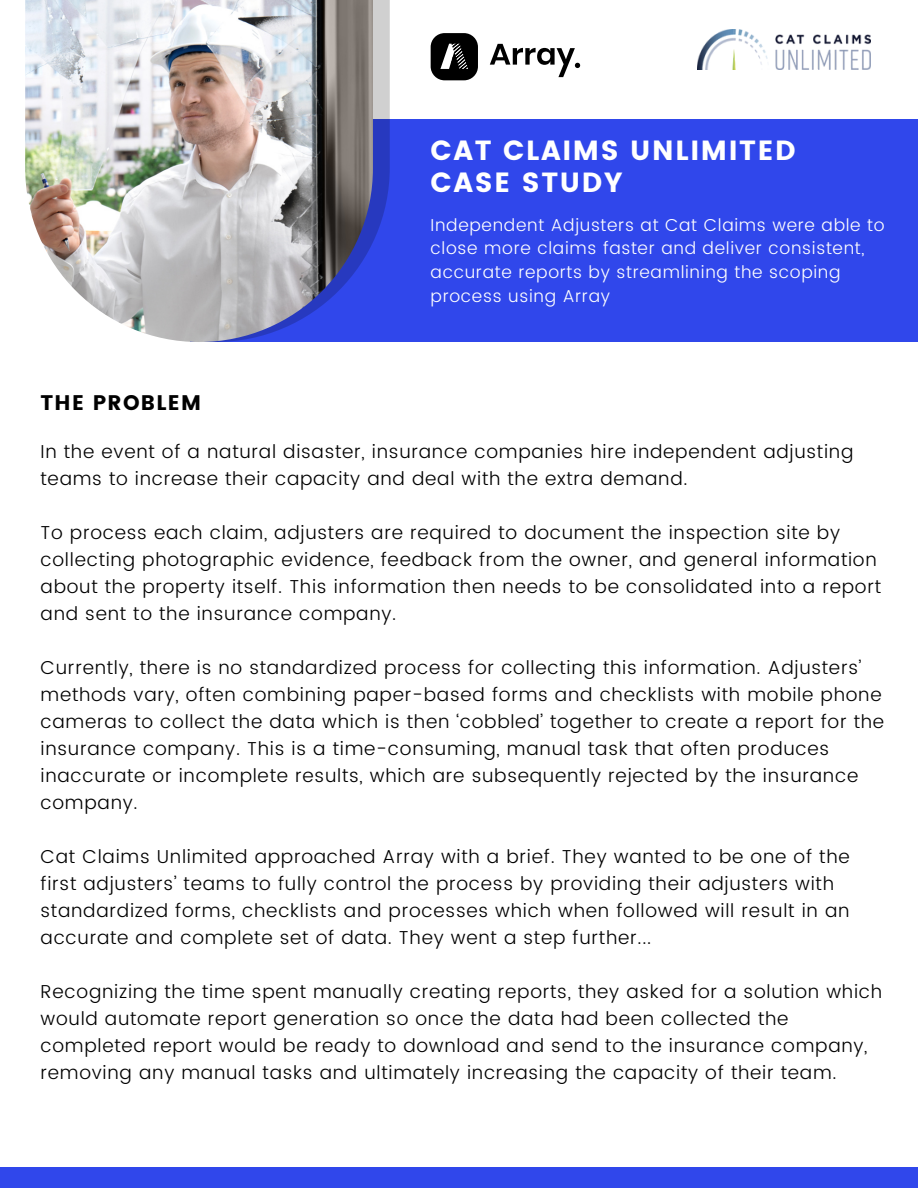
<style>
.page{position:relative;width:918px;height:1188px;background:#fff}
.page>*{position:absolute;margin:0;border:0;box-sizing:border-box;transform-origin:0 0}
.t1{font:27.75px/31.5px "Poppins";letter-spacing:.06em;color:#fff}
.t2{font:21.15px "Poppins";letter-spacing:.06em;color:#000}
.t3{font:300 18.75px/27px "Poppins";letter-spacing:.04em;color:#000}
.t4{font:300 17.25px/23.7px "Poppins";letter-spacing:.04em;color:#fff}
</style>
<div class="page">
<div style="left:0;top:1167px;width:918px;height:21px;background:#3047eb"></div>
<img style="left:697px;top:30px;width:173px;height:39px">
<div style="left:190px;top:119px;width:728px;height:223px;background:#3047eb"></div>
<svg style="left:373px;top:0;width:17px;height:242px;background:#7b85cc"></svg>
<img style="left:25px;top:0;width:348px;height:342px">
<svg style="left:431px;top:33px;width:47px;height:47px;background:#303030"></svg>
<svg style="left:490px;top:44px;width:90px;height:33px"></svg>
<h1 class="t1" style="left:431px;top:135px;width:367px">CAT CLAIMS UNLIMITED<br>CASE STUDY</h1>
<p class="t4" style="left:431px;top:213px;width:456px">Independent Adjusters at Cat Claims were able to close more claims faster and deliver consistent, accurate reports by streamlining the scoping process using Array</p>
<p class="t2" style="left:41px;top:390px;width:162px">THE PROBLEM</p>
<p class="t3" style="left:41px;top:438px;width:814px">In the event of a natural disaster, insurance companies hire independent adjusting teams to increase their capacity and deal with the extra demand.</p>
<p class="t3" style="left:41px;top:519px;width:842px">To process each claim, adjusters are required to document the inspection site by collecting photographic evidence, feedback from the owner, and general information about the property itself. This information then needs to be consolidated into a report and sent to the insurance company.</p>
<p class="t3" style="left:41px;top:654px;width:845px">Currently, there is no standardized process for collecting this information. Adjusters’ methods vary, often combining paper-based forms and checklists with mobile phone cameras to collect the data which is then ‘cobbled’ together to create a report for the insurance company. This is a time-consuming, manual task that often produces inaccurate or incomplete results, which are subsequently rejected by the insurance company.</p>
<p class="t3" style="left:41px;top:843px;width:811px">Cat Claims Unlimited approached Array with a brief. They wanted to be one of the first adjusters’ teams to fully control the process by providing their adjusters with standardized forms, checklists and processes which when followed will result in an accurate and complete set of data. They went a step further...</p>
<p class="t3" style="left:41px;top:978px;width:843px">Recognizing the time spent manually creating reports, they asked for a solution which would automate report generation so once the data had been collected the completed report would be ready to download and send to the insurance company, removing any manual tasks and ultimately increasing the capacity of their team.</p>
</div>
